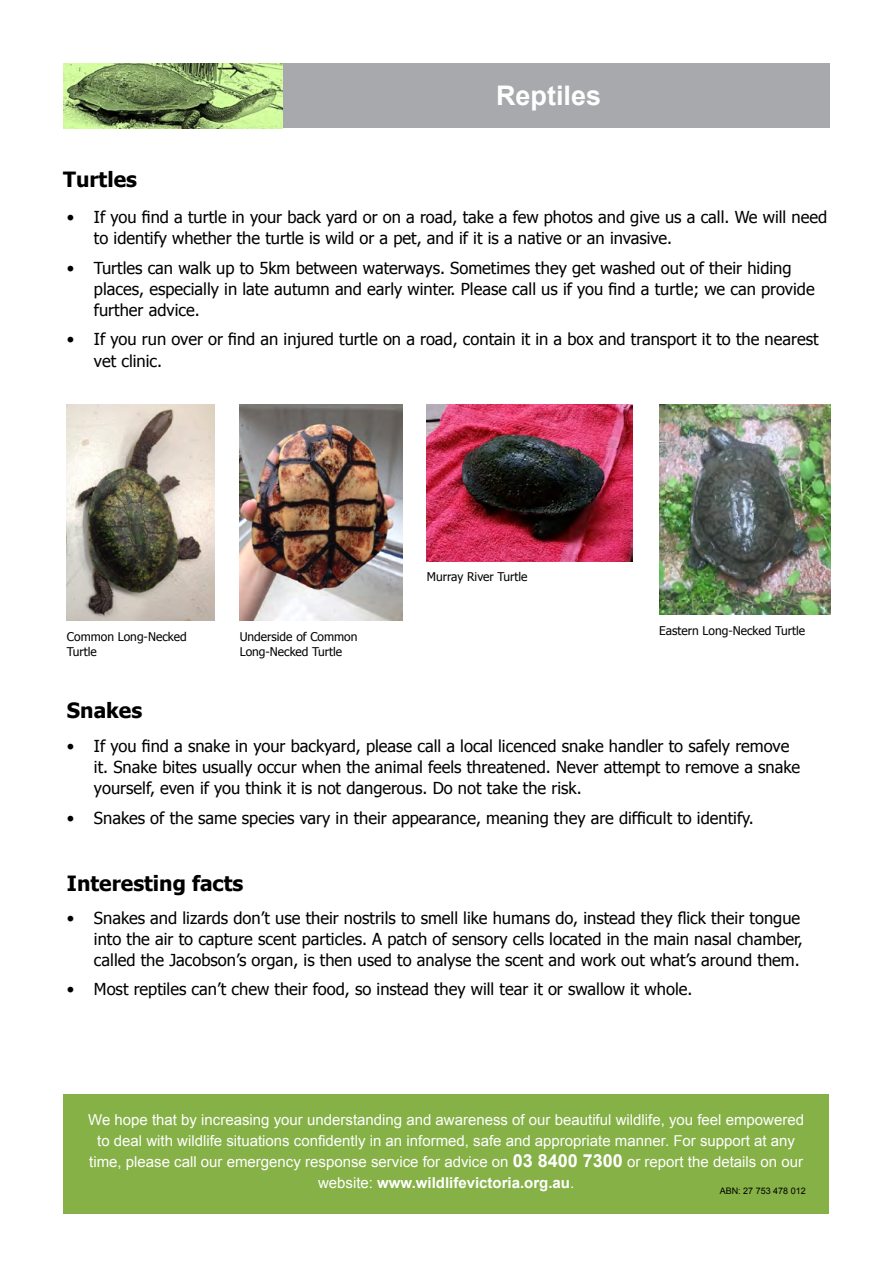
<style>
.page{position:relative;width:893px;height:1263px;background:#fff}
.page>*{position:absolute;margin:0;border:0;box-sizing:border-box;transform-origin:0 0}
.t1{font:700 27px "Arial";color:#fff}
.t2{font:700 21px "Tahoma";color:#000}
.t3{font:16.5px/21px "Tahoma";color:#000}
.t4{font:15px/21px "Arial";color:#fff;text-align:center}
.t5{font:12px/15px "Tahoma";color:#000}
.t6{font:9px "Arial";color:#000}
.s1{font-weight:700;font-size:18px}
.s2{font-weight:700}
</style>
<div class="page">
<img style="left:67px;top:404px;width:148px;height:216px">
<img style="left:659px;top:404px;width:172px;height:210px">
<img style="left:240px;top:404px;width:162px;height:216px">
<img style="left:427px;top:404px;width:206px;height:157px">
<div style="left:64px;top:1094px;width:765px;height:119px;background:#86b147"></div>
<div style="left:63px;top:64px;width:767px;height:64px;background:#a7a9ac"></div>
<img style="left:63px;top:64px;width:220px;height:64px">
<h1 class="t1" style="left:496px;top:77px;width:107px">Reptiles</h1>
<p class="t2" style="left:63px;top:164px;width:75px">Turtles</p>
<p class="t3" style="left:94px;top:206px;width:735px;text-indent:-27px">• If you find a turtle in your back yard or on a road, take a few photos and give us a call. We will need to identify whether the turtle is wild or a pet, and if it is a native or an invasive.</p>
<p class="t3" style="left:94px;top:257px;width:722px;text-indent:-27px">• Turtles can walk up to 5km between waterways. Sometimes they get washed out of their hiding places, especially in late autumn and early winter. Please call us if you find a turtle; we can provide further advice.</p>
<p class="t3" style="left:94px;top:328px;width:726px;text-indent:-27px">• If you run over or find an injured turtle on a road, contain it in a box and transport it to the nearest vet clinic.</p>
<p class="t5" style="left:67px;top:628px;width:121px">Common Long-Necked<br>Turtle</p>
<p class="t5" style="left:240px;top:628px;width:119px">Underside of Common<br>Long-Necked Turtle</p>
<p class="t5" style="left:427px;top:568px;width:102px">Murray River Turtle</p>
<p class="t5" style="left:659px;top:622px;width:148px">Eastern Long-Necked Turtle</p>
<p class="t2" style="left:67px;top:696px;width:77px">Snakes</p>
<p class="t3" style="left:94px;top:735px;width:708px;text-indent:-27px">• If you find a snake in your backyard, please call a local licenced snake handler to safely remove it. Snake bites usually occur when the animal feels threatened. Never attempt to remove a snake yourself, even if you think it is not dangerous. Do not take the risk.</p>
<p class="t3" style="left:67px;top:806px;width:688px">• Snakes of the same species vary in their appearance, meaning they are difficult to identify.</p>
<p class="t2" style="left:67px;top:868px;width:178px">Interesting facts</p>
<p class="t3" style="left:94px;top:907px;width:710px;text-indent:-27px">• Snakes and lizards don’t use their nostrils to smell like humans do, instead they flick their tongue into the air to capture scent particles. A patch of sensory cells located in the main nasal chamber, called the Jacobson’s organ, is then used to analyse the scent and work out what’s around them.</p>
<p class="t3" style="left:67px;top:978px;width:627px">• Most reptiles can’t chew their food, so instead they will tear it or swallow it whole.</p>
<p class="t4" style="left:88px;top:1109px;width:717px">We hope that by increasing your understanding and awareness of our beautiful wildlife, you feel empowered to deal with wildlife situations confidently in an informed, safe and appropriate manner. For support at any time, please call our emergency response service for advice on <span class="s1">03 8400 7300</span> or report the details on our website: <span class="s2">www.wildlifevictoria.org.au</span>.</p>
<p class="t6" style="left:720px;top:1184px;width:88px">ABN: 27 753 478 012</p>
</div>
